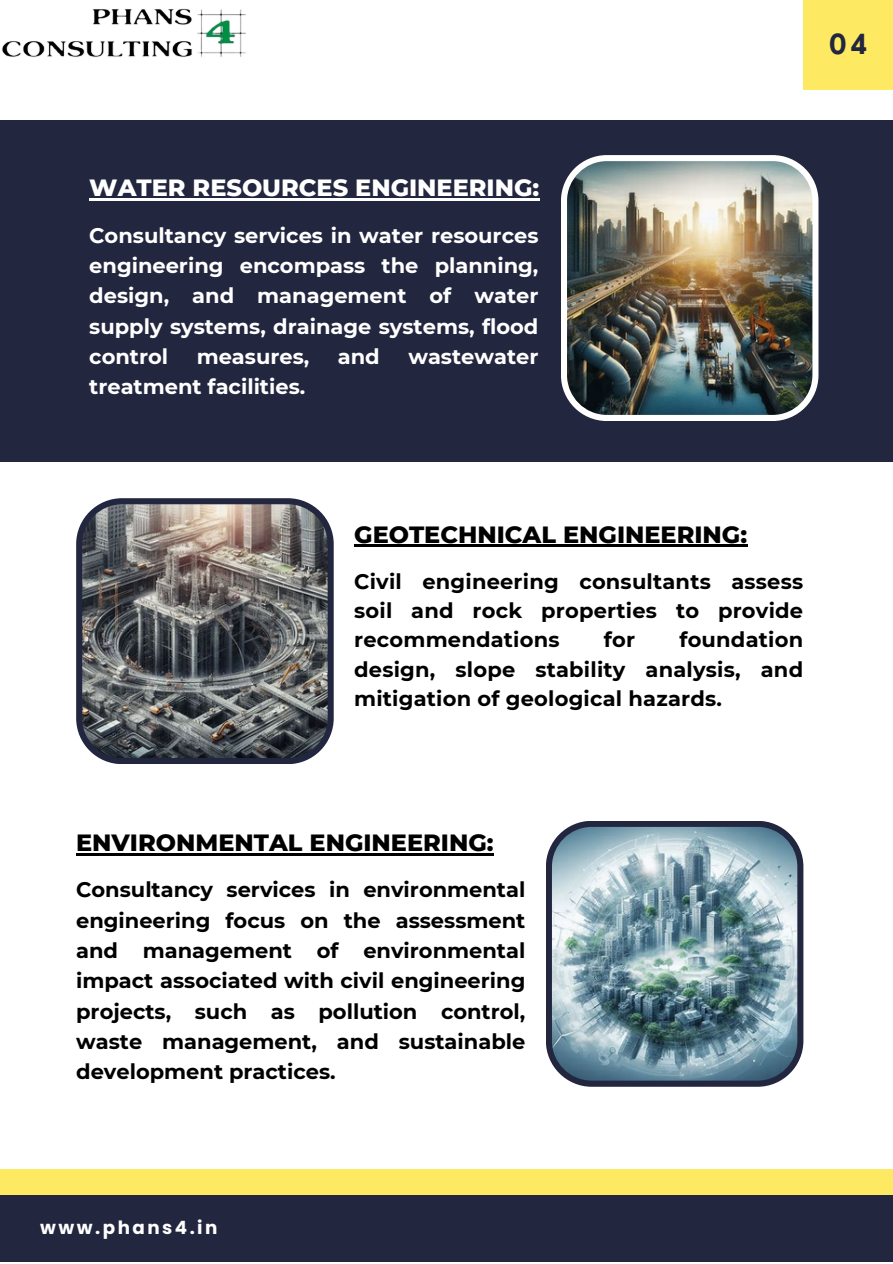
<style>
.page{position:relative;width:893px;height:1264px;background:#fff}
.page>*{position:absolute;margin:0;border:0;box-sizing:border-box;transform-origin:0 0}
.t1{font:700 27px "Nourd";color:#22263e}
.t2{font:800 24px "Montserrat";color:#000}
.t3{font:800 24px "Montserrat";color:#fff}
.t4{font:700 21px/30.3px "Montserrat";letter-spacing:.01em;color:#000;text-align:justify}
.t5{font:700 21px/30.3px "Montserrat";color:#fff;text-align:justify}
.t6{font:700 18.3px "Poppins";letter-spacing:.135em;color:#fff}
</style>
<div class="page">
<div style="left:803px;top:0;width:89px;height:89px;background:#fde962"></div>
<div style="left:0;top:120px;width:892px;height:341px;background:#22263e"></div>
<img style="left:561px;top:155px;width:257px;height:266px">
<svg style="left:76px;top:498px;width:258px;height:266px;background:#6b6b6c"></svg>
<div style="left:0;top:1194px;width:892px;height:68px;background:#22263e"></div>
<div style="left:0;top:1168px;width:892px;height:26px;background:#fde962"></div>
<svg style="left:546px;top:821px;width:257px;height:265px;background:#819ba6"></svg>
<img style="left:1px;top:8px;width:245px;height:49px">
<hr style="left:89px;top:199px;width:450px;height:2px;background:#fff">
<hr style="left:354px;top:545px;width:393px;height:2px;background:#000">
<hr style="left:76px;top:853px;width:417px;height:2px;background:#000">
<p class="t3" style="left:89px;top:173px;width:451px">WATER RESOURCES ENGINEERING:</p>
<p class="t5" style="left:89px;top:220px;width:450px">Consultancy services in water resources engineering encompass the planning, design, and management of water supply systems, drainage systems, flood control</p>
<p class="t5" style="left:197px;top:341px;width:114px">measures,</p>
<p class="t5" style="left:338px;top:341px;width:43px">and</p>
<p class="t5" style="left:408px;top:341px;width:132px">wastewater</p>
<p class="t5" style="left:89px;top:371px;width:217px">treatment facilities.</p>
<p class="t1" style="left:828px;top:27px;width:41px">04</p>
<p class="t2" style="left:354px;top:519px;width:394px">GEOTECHNICAL ENGINEERING:</p>
<p class="t4" style="left:354px;top:567px;width:450px;line-height:29.2px">Civil engineering consultants assess soil and rock properties to provide recommendations</p>
<p class="t4" style="left:354px;top:625px;width:450px;line-height:29.2px;text-indent:325px">foundation design, slope stability analysis, and mitigation of geological hazards.</p>
<p class="t4" style="left:603px;top:624px;width:33px">for</p>
<p class="t2" style="left:76px;top:827px;width:419px">ENVIRONMENTAL ENGINEERING:</p>
<p class="t4" style="left:76px;top:874px;width:450px">Consultancy services in environmental engineering focus on the assessment and management of environmental impact associated with civil engineering projects, such as pollution control, waste management, and sustainable development practices.</p>
<p class="t6" style="left:40px;top:1214px;width:179px">www.phans4.in</p>
</div>
